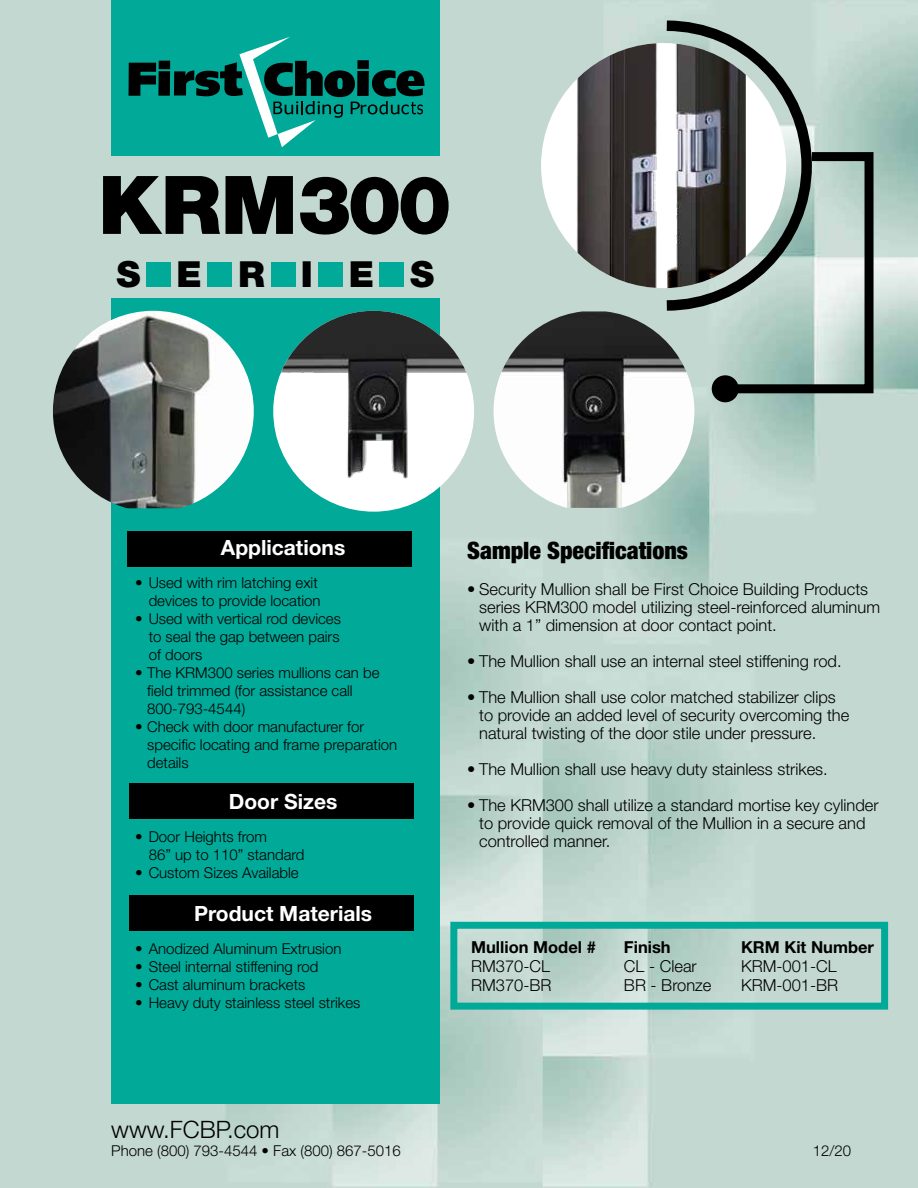
<style>
.page{position:relative;width:918px;height:1188px;background:#fff}
.page>*{position:absolute;margin:0;border:0;box-sizing:border-box;transform-origin:0 0}
.t1{font:900 81px "Helvetica Neue";color:#000}
.t2{font:900 36px "Helvetica Neue";color:#000}
.t3{font:900 condensed 24px "Helvetica Neue";color:#000}
.t4{font:300 24px "Helvetica Neue";color:#000}
.t5{font:700 21px "Helvetica Neue";color:#fff}
.t6{font:300 16.5px/18px "Helvetica Neue";color:#000}
.t7{font:700 16.5px "Helvetica Neue";color:#000}
.t8{font:300 15px/18px "Helvetica Neue";color:#000}
</style>
<div class="page">
<img style="left:0;top:0;width:918px;height:1188px">
<div style="left:111px;top:298px;width:329px;height:806px;background:#00a998"></div>
<div style="left:450px;top:922px;width:438px;height:88px;border:7px solid #00a998"></div>
<div style="left:111px;top:0;width:329px;height:156px;background:#00a998"></div>
<svg style="left:129px;top:37px;width:296px;height:110px"></svg>
<svg style="left:656px;top:15px;width:161px;height:301px;background:#9aaaa5"></svg>
<div style="left:541px;top:43px;width:245px;height:245px;background:#fff;border-radius:50%"></div>
<img style="left:545px;top:43px;width:201px;height:245px">
<div style="left:128px;top:531px;width:284px;height:36px;background:#000"></div>
<div style="left:129px;top:783px;width:284px;height:36px;background:#000"></div>
<div style="left:129px;top:896px;width:284px;height:35px;background:#000"></div>
<img style="left:494px;top:311px;width:200px;height:197px">
<div style="left:273px;top:311px;width:201px;height:201px;background:#fff;border-radius:50%"></div>
<img style="left:273px;top:311px;width:201px;height:183px">
<img style="left:53px;top:311px;width:201px;height:197px">
<div style="left:146px;top:262px;width:24px;height:24px;background:#00a998"></div>
<div style="left:208px;top:262px;width:24px;height:24px;background:#00a998"></div>
<div style="left:271px;top:263px;width:24px;height:24px;background:#00a998"></div>
<div style="left:319px;top:262px;width:24px;height:24px;background:#00a998"></div>
<div style="left:379px;top:262px;width:25px;height:24px;background:#00a998"></div>
<svg style="left:716px;top:148px;width:162px;height:250px;background:#9baaa5"></svg>
<div style="left:712px;top:375px;width:27px;height:27px;background:#000;border-radius:50%"></div>
<h1 class="t1" style="left:98px;top:157px;width:355px">KRM300</h1>
<h2 class="t2" style="left:117px;top:252px;width:319px">S E R I E S</h2>
<p class="t5" style="left:221px;top:535px;width:126px">Applications</p>
<p class="t8" style="left:135px;top:574px;width:187px;text-align:right">• Used with rim latching exit devices to provide location</p>
<p class="t8" style="left:149px;top:610px;width:194px;text-align:justify;text-indent:-14px">• Used with vertical rod devices to seal the gap between pairs of doors</p>
<p class="t8" style="left:147px;top:664px;width:234px;text-indent:-12px">• The KRM300 series mullions can be field trimmed (for assistance call<br>800-793-4544)</p>
<p class="t8" style="left:147px;top:718px;width:252px;text-indent:-12px">• Check with door manufacturer for specific locating and frame preparation details</p>
<p class="t5" style="left:229px;top:788px;width:110px">Door Sizes</p>
<p class="t8" style="left:149px;top:827px;width:157px;text-indent:-14px">• Door Heights from<br>86” up to 110” standard</p>
<p class="t8" style="left:135px;top:863px;width:165px">• Custom Sizes Available</p>
<p class="t5" style="left:194px;top:900px;width:180px">Product Materials</p>
<p class="t8" style="left:135px;top:939px;width:208px">• Anodized Aluminum Extrusion</p>
<p class="t8" style="left:135px;top:957px;width:185px">• Steel internal stiffening rod</p>
<p class="t8" style="left:135px;top:975px;width:172px">• Cast aluminum brackets</p>
<p class="t8" style="left:135px;top:993px;width:227px">• Heavy duty stainless steel strikes</p>
<h3 class="t3" style="left:467px;top:536px;width:222px">Sample Specifications</h3>
<p class="t6" style="left:479px;top:580px;width:402px;text-indent:-12px">• Security Mullion shall be First Choice Building Products series KRM300 model utilizing steel-reinforced aluminum with a 1” dimension at door contact point.</p>
<p class="t6" style="left:467px;top:652px;width:376px">• The Mullion shall use an internal steel stiffening rod.</p>
<p class="t6" style="left:479px;top:688px;width:372px;text-indent:-12px">• The Mullion shall use color matched stabilizer clips to provide an added level of security overcoming the natural twisting of the door stile under pressure.</p>
<p class="t6" style="left:467px;top:760px;width:362px">• The Mullion shall use heavy duty stainless strikes.</p>
<p class="t6" style="left:479px;top:796px;width:401px;text-indent:-12px">• The KRM300 shall utilize a standard mortise key cylinder to provide quick removal of the Mullion in a secure and controlled manner.</p>
<p class="t7" style="left:471px;top:937px;width:126px">Mullion Model #</p>
<p class="t7" style="left:624px;top:937px;width:48px">Finish</p>
<p class="t7" style="left:741px;top:937px;width:135px">KRM Kit Number</p>
<p class="t6" style="left:471px;top:957px;width:80px">RM370-CL</p>
<p class="t6" style="left:624px;top:957px;width:74px">CL - Clear</p>
<p class="t6" style="left:741px;top:957px;width:97px">KRM-001-CL</p>
<p class="t6" style="left:471px;top:976px;width:82px">RM370-BR</p>
<p class="t6" style="left:624px;top:976px;width:89px">BR - Bronze</p>
<p class="t6" style="left:741px;top:976px;width:99px">KRM-001-BR</p>
<h3 class="t4" style="left:111px;top:1115px;width:170px">www.FCBP.com</h3>
<p class="t8" style="left:111px;top:1141px;width:291px">Phone (800) 793-4544 • Fax (800) 867-5016</p>
<p class="t8" style="left:813px;top:1141px;width:40px">12/20</p>
</div>
